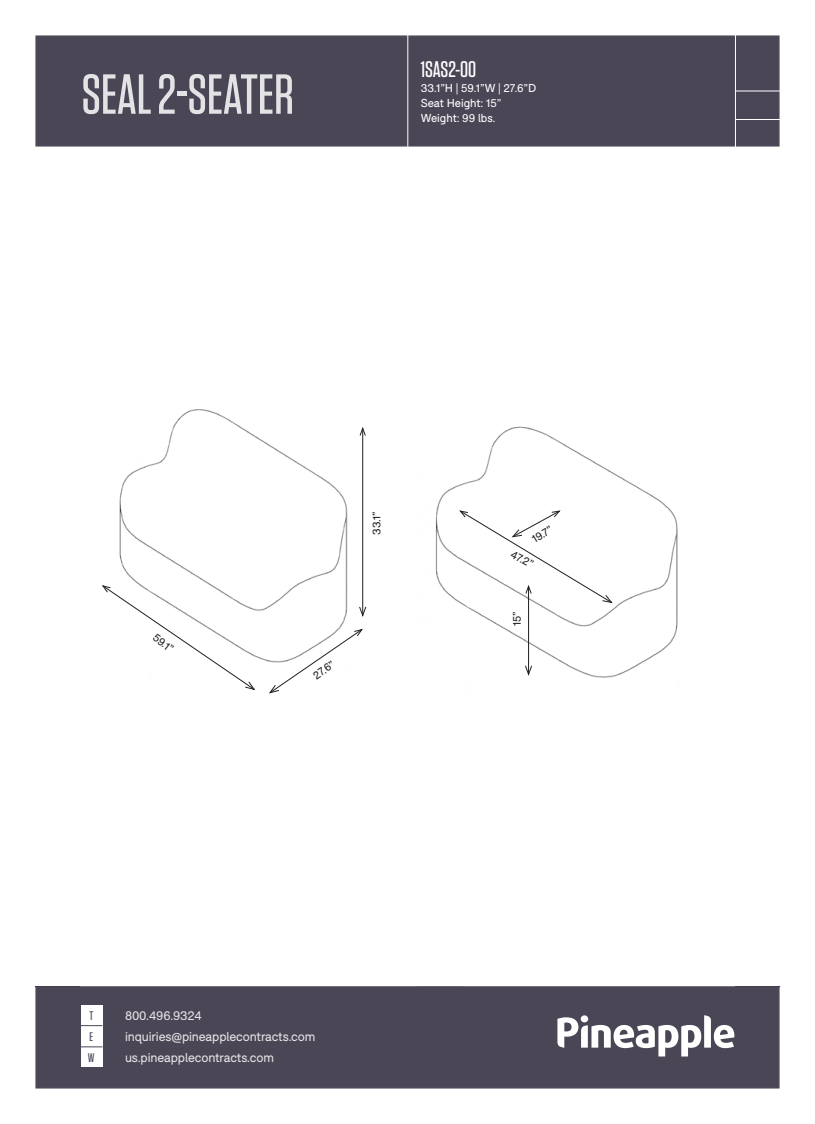
<style>
.page{position:relative;width:815px;height:1124px;background:#fff}
.page>*{position:absolute;margin:0;border:0;box-sizing:border-box;transform-origin:0 0}
.t1{font:500 56.25px "Tungsten";color:#fff}
.t2{font:500 22.5px "Tungsten";color:#fff}
.t3{font:12.5px "F37 Bolton";letter-spacing:-.01em;color:#fff}
.t4{font:500 12.5px "Tungsten";color:#4b4656}
.t5{font:11.25px "F37 Bolton";color:#fff}
.t6{font:11px "F37 Bolton";color:#231f20}
</style>
<div class="page">
<div style="left:35px;top:35px;width:745px;height:111px;background:#4b4656;border:1px solid #4b4656"></div>
<div style="left:35px;top:986px;width:745px;height:102px;background:#4b4656;border:1px solid #4b4656"></div>
<svg style="left:557px;top:1015px;width:177px;height:41px"></svg>
<div style="left:581px;top:1015px;width:7px;height:7px;background:#fff;border-radius:50%"></div>
<hr style="left:735px;top:35px;width:1px;height:113px;background:#fff">
<hr style="left:735px;top:91px;width:45px;height:1px;background:#fff">
<hr style="left:735px;top:119px;width:45px;height:1px;background:#fff">
<hr style="left:407px;top:34px;width:1px;height:113px;background:#fff">
<img style="left:120px;top:409px;width:244px;height:253px">
<svg style="left:102px;top:584px;width:155px;height:106px"></svg>
<svg style="left:268px;top:628px;width:95px;height:66px"></svg>
<hr style="left:362px;top:428px;width:1px;height:187px;background:#231f20">
<svg style="left:359px;top:427px;width:7px;height:9px"></svg>
<svg style="left:358px;top:605px;width:9px;height:13px"></svg>
<img style="left:435px;top:426px;width:243px;height:252px">
<hr style="left:528px;top:586px;width:1px;height:88px;background:#231f20">
<svg style="left:459px;top:509px;width:155px;height:95px"></svg>
<svg style="left:524px;top:664px;width:9px;height:13px"></svg>
<div style="left:81px;top:1004px;width:21px;height:21px;background:#fff"></div>
<div style="left:81px;top:1025px;width:21px;height:21px;background:#fff"></div>
<svg style="left:81px;top:1025px;width:21px;height:1px"></svg>
<div style="left:81px;top:1046px;width:21px;height:20px;background:#fff"></div>
<svg style="left:81px;top:1046px;width:22px;height:1px"></svg>
<h1 class="t1" style="left:81px;top:65px;width:214px">SEAL 2-SEATER</h1>
<p class="t2" style="left:421px;top:57px;width:57px">1SAS2-00</p>
<p class="t5" style="left:421px;top:81px;width:117px">33.1”H | 59.1”W | 27.6”D</p>
<p class="t5" style="left:421px;top:96px;width:82px">Seat Height: 15”</p>
<p class="t5" style="left:421px;top:111px;width:76px">Weight: 99 lbs.</p>
<p class="t6" style="left:158px;top:630px;width:24px;rotate:37deg">59.1”</p>
<p class="t6" style="left:370px;top:534px;width:25px;rotate:-90deg">33.1”</p>
<p class="t6" style="left:311px;top:671px;width:25px;rotate:-35deg">27.6”</p>
<p class="t6" style="left:529px;top:534px;width:24px;rotate:-31deg">19.7”</p>
<p class="t6" style="left:515px;top:547px;width:25px;rotate:27deg">47.2”</p>
<p class="t6" style="left:511px;top:625px;width:16px;rotate:-90deg">15”</p>
<p class="t4" style="left:89px;top:1009px;width:5px">T</p>
<p class="t3" style="left:125px;top:1007px;width:78px">800.496.9324</p>
<p class="t4" style="left:89px;top:1029px;width:5px">E</p>
<p class="t3" style="left:125px;top:1028px;width:192px">inquiries@pineapplecontracts.com</p>
<p class="t4" style="left:88px;top:1050px;width:8px">W</p>
<p class="t3" style="left:125px;top:1049px;width:151px">us.pineapplecontracts.com</p>
</div>
